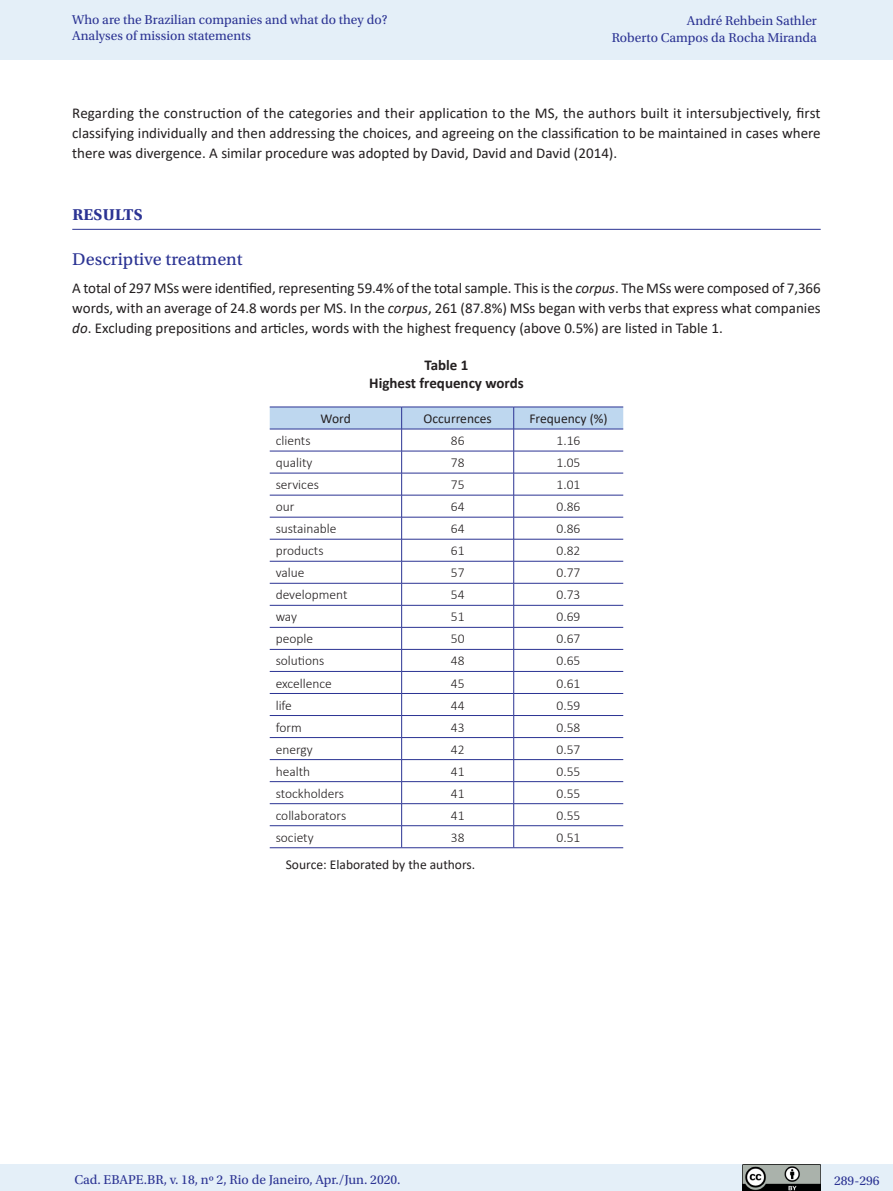
<style>
.page{position:relative;width:893px;height:1191px;background:#fff}
.page>*{position:absolute;margin:0;border:0;box-sizing:border-box;transform-origin:0 0}
._07_2_sub2{font:18px "Utopia Std Capt";color:#2b3393}
._07_1_sub_1{font:700 16.5px "Utopia Std";letter-spacing:.01em;color:#2b3393}
._06_0_texto{font:15px/20.2px "Calibri";color:#231f20;text-align:justify}
._08_2_tabela_titulo{font:700 15px "Calibri";color:#231f20}
._08_2_tabela_texto_1{font:300 13.5px "Calibri";color:#231f20}
.t1{font:13.5px/16.5px "Utopia Std";color:#2b3393}
._08_2_tabela_fonte{font:13.5px "Calibri";color:#231f20}
._08_2_tabela_gargant{font:13.5px "Calibri";color:#231f20}
.s1{font-style:italic}
</style>
<div class="page">
<div style="left:0;top:0;width:893px;height:60px;background:#e4eff8"></div>
<div style="left:0;top:1164px;width:893px;height:27px;background:#e4eff8"></div>
<img style="left:743px;top:1164px;width:78px;height:27px">
<hr style="left:72px;top:229px;width:749px;height:1px;background:#2b3393">
<svg style="left:270px;top:407px;width:353px;height:440px"></svg>
<hr style="left:270px;top:847px;width:132px;height:1px;background:#2b3393">
<hr style="left:402px;top:847px;width:112px;height:1px;background:#2b3393">
<hr style="left:514px;top:847px;width:109px;height:1px;background:#2b3393">
<p class="t1" style="left:72px;top:11px;width:317px">Who are the Brazilian companies and what do they do?<br>Analyses of mission statements</p>
<p class="t1" style="left:612px;top:13px;width:207px;text-align:right">André Rehbein Sathler<br>Roberto Campos da Rocha Miranda</p>
<p class="_06_0_texto" style="left:72px;top:102px;width:750px">Regarding the construction of the categories and their application to the MS, the authors built it intersubjectively, first classifying individually and then addressing the choices, and agreeing on the classification to be maintained in cases where there was divergence. A similar procedure was adopted by David, David and David (2014).</p>
<p class="_07_1_sub_1" style="left:72px;top:205px;width:72px">RESULTS</p>
<p class="_07_2_sub2" style="left:72px;top:250px;width:172px">Descriptive treatment</p>
<p class="_06_0_texto" style="left:72px;top:278px;width:750px;line-height:19.5px">A total of 297 MSs were identified, representing 59.4% of the total sample. This is the <span class="s1">corpus</span>. The MSs were composed of 7,366 words, with an average of 24.8 words per MS. In the <span class="s1">corpus</span>, 261 (87.8%) MSs began with verbs that express what companies <span class="s1">do</span>. Excluding prepositions and articles, words with the highest frequency (above 0.5%) are listed in Table 1.</p>
<p class="_08_2_tabela_titulo" style="left:424px;top:354px;width:45px">Table 1</p>
<p class="_08_2_tabela_titulo" style="left:369px;top:372px;width:156px">Highest frequency words</p>
<p class="_08_2_tabela_gargant" style="left:321px;top:409px;width:32px">Word</p>
<p class="_08_2_tabela_gargant" style="left:424px;top:409px;width:70px">Occurrences</p>
<p class="_08_2_tabela_gargant" style="left:529px;top:409px;width:80px">Frequency (%)</p>
<p class="_08_2_tabela_texto_1" style="left:276px;top:432px;width:36px">clients</p>
<p class="_08_2_tabela_texto_1" style="left:451px;top:432px;width:15px">86</p>
<p class="_08_2_tabela_texto_1" style="left:557px;top:432px;width:25px">1.16</p>
<p class="_08_2_tabela_texto_1" style="left:276px;top:454px;width:38px">quality</p>
<p class="_08_2_tabela_texto_1" style="left:451px;top:454px;width:15px">78</p>
<p class="_08_2_tabela_texto_1" style="left:557px;top:454px;width:25px">1.05</p>
<p class="_08_2_tabela_texto_1" style="left:276px;top:476px;width:45px">services</p>
<p class="_08_2_tabela_texto_1" style="left:451px;top:476px;width:15px">75</p>
<p class="_08_2_tabela_texto_1" style="left:557px;top:476px;width:25px">1.01</p>
<p class="_08_2_tabela_texto_1" style="left:276px;top:498px;width:20px">our</p>
<p class="_08_2_tabela_texto_1" style="left:451px;top:498px;width:15px">64</p>
<p class="_08_2_tabela_texto_1" style="left:557px;top:498px;width:25px">0.86</p>
<p class="_08_2_tabela_texto_1" style="left:276px;top:520px;width:62px">sustainable</p>
<p class="_08_2_tabela_texto_1" style="left:451px;top:520px;width:15px">64</p>
<p class="_08_2_tabela_texto_1" style="left:557px;top:520px;width:25px">0.86</p>
<p class="_08_2_tabela_texto_1" style="left:276px;top:542px;width:49px">products</p>
<p class="_08_2_tabela_texto_1" style="left:451px;top:542px;width:15px">61</p>
<p class="_08_2_tabela_texto_1" style="left:557px;top:542px;width:25px">0.82</p>
<p class="_08_2_tabela_texto_1" style="left:276px;top:564px;width:30px">value</p>
<p class="_08_2_tabela_texto_1" style="left:451px;top:564px;width:15px">57</p>
<p class="_08_2_tabela_texto_1" style="left:557px;top:564px;width:25px">0.77</p>
<p class="_08_2_tabela_texto_1" style="left:276px;top:586px;width:73px">development</p>
<p class="_08_2_tabela_texto_1" style="left:451px;top:586px;width:15px">54</p>
<p class="_08_2_tabela_texto_1" style="left:557px;top:586px;width:25px">0.73</p>
<p class="_08_2_tabela_texto_1" style="left:276px;top:608px;width:23px">way</p>
<p class="_08_2_tabela_texto_1" style="left:451px;top:608px;width:15px">51</p>
<p class="_08_2_tabela_texto_1" style="left:557px;top:608px;width:25px">0.69</p>
<p class="_08_2_tabela_texto_1" style="left:276px;top:630px;width:39px">people</p>
<p class="_08_2_tabela_texto_1" style="left:451px;top:630px;width:15px">50</p>
<p class="_08_2_tabela_texto_1" style="left:557px;top:630px;width:25px">0.67</p>
<p class="_08_2_tabela_texto_1" style="left:276px;top:652px;width:50px">solutions</p>
<p class="_08_2_tabela_texto_1" style="left:451px;top:652px;width:15px">48</p>
<p class="_08_2_tabela_texto_1" style="left:557px;top:652px;width:25px">0.65</p>
<p class="_08_2_tabela_texto_1" style="left:276px;top:674px;width:58px">excellence</p>
<p class="_08_2_tabela_texto_1" style="left:451px;top:674px;width:15px">45</p>
<p class="_08_2_tabela_texto_1" style="left:557px;top:674px;width:25px">0.61</p>
<p class="_08_2_tabela_texto_1" style="left:276px;top:696px;width:18px">life</p>
<p class="_08_2_tabela_texto_1" style="left:451px;top:696px;width:15px">44</p>
<p class="_08_2_tabela_texto_1" style="left:557px;top:696px;width:25px">0.59</p>
<p class="_08_2_tabela_texto_1" style="left:276px;top:718px;width:28px">form</p>
<p class="_08_2_tabela_texto_1" style="left:451px;top:718px;width:15px">43</p>
<p class="_08_2_tabela_texto_1" style="left:557px;top:718px;width:25px">0.58</p>
<p class="_08_2_tabela_texto_1" style="left:276px;top:741px;width:39px">energy</p>
<p class="_08_2_tabela_texto_1" style="left:451px;top:741px;width:15px">42</p>
<p class="_08_2_tabela_texto_1" style="left:557px;top:741px;width:25px">0.57</p>
<p class="_08_2_tabela_texto_1" style="left:276px;top:763px;width:36px">health</p>
<p class="_08_2_tabela_texto_1" style="left:451px;top:763px;width:15px">41</p>
<p class="_08_2_tabela_texto_1" style="left:557px;top:763px;width:25px">0.55</p>
<p class="_08_2_tabela_texto_1" style="left:276px;top:785px;width:70px">stockholders</p>
<p class="_08_2_tabela_texto_1" style="left:451px;top:785px;width:15px">41</p>
<p class="_08_2_tabela_texto_1" style="left:557px;top:785px;width:25px">0.55</p>
<p class="_08_2_tabela_texto_1" style="left:276px;top:807px;width:72px">collaborators</p>
<p class="_08_2_tabela_texto_1" style="left:451px;top:807px;width:15px">41</p>
<p class="_08_2_tabela_texto_1" style="left:557px;top:807px;width:25px">0.55</p>
<p class="_08_2_tabela_texto_1" style="left:276px;top:829px;width:39px">society</p>
<p class="_08_2_tabela_texto_1" style="left:451px;top:829px;width:15px">38</p>
<p class="_08_2_tabela_texto_1" style="left:557px;top:829px;width:25px">0.51</p>
<p class="_08_2_tabela_fonte" style="left:286px;top:855px;width:191px">Source: Elaborated by the authors.</p>
<p class="t1" style="left:74px;top:1171px;width:328px">Cad. EBAPE.BR, v. 18, nº 2, Rio de Janeiro, Apr./Jun. 2020.</p>
<p class="t1" style="left:834px;top:1172px;width:47px">289-296</p>
</div>
